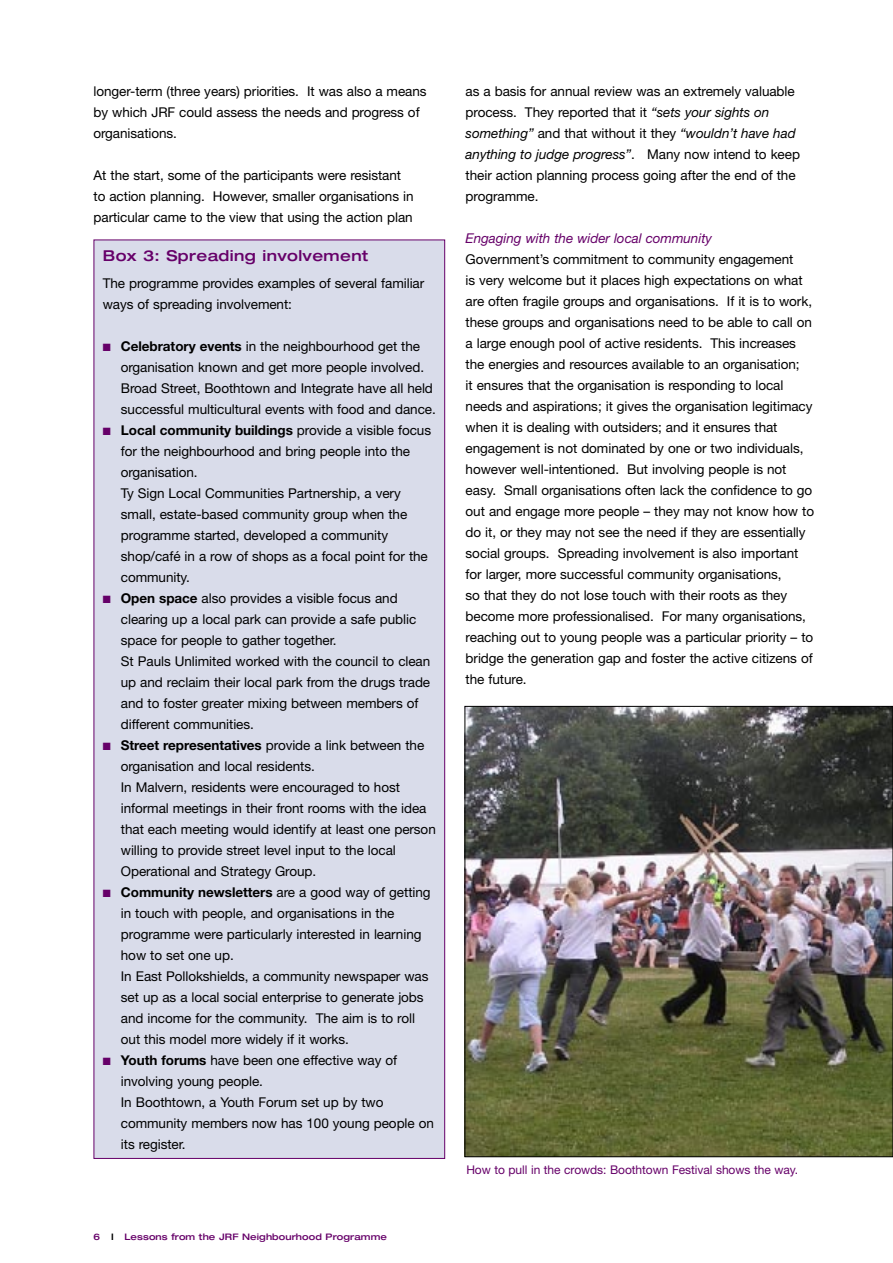
<style>
.page{position:relative;width:893px;height:1263px;background:#fff}
.page>*{position:absolute;margin:0;border:0;box-sizing:border-box;transform-origin:0 0}
.t1{font:500 expanded 15px "Helvetica Neue";letter-spacing:.025em;color:#660069}
.t2{font:13.5px/21px "Helvetica Neue";letter-spacing:-.005em;color:#000}
.t3{font:italic 13.5px "Helvetica Neue";letter-spacing:-.005em;color:#660069}
.t4{font:12px "Helvetica Neue";letter-spacing:-.005em;color:#660069}
.t5{font:500 expanded 9px "Helvetica Neue";letter-spacing:.01em;color:#660069}
.s1{color:#660069}
.s2{font-weight:700}
.s3{color:#000}
.s4{font-style:italic}
</style>
<div class="page">
<img style="left:467px;top:708px;width:424px;height:447px">
<div style="left:94px;top:240px;width:351px;height:918px;background:#d9dcea"></div>
<p class="t2" style="left:94px;top:80px;width:335px">longer-term (three years) priorities. It was also a means by which JRF could assess the needs and progress of organisations.</p>
<p class="t2" style="left:94px;top:164px;width:321px">At the start, some of the participants were resistant to action planning. However, smaller organisations in particular came to the view that using the action plan</p>
<p class="t1" style="left:103px;top:246px;width:267px">Box 3: Spreading involvement</p>
<p class="t2" style="left:103px;top:272px;width:323px">The programme provides examples of several familiar ways of spreading involvement:</p>
<p class="t2" style="left:121px;top:335px;width:316px;text-indent:-18px"><span class="s1">■</span> <span class="s2">Celebratory events</span> in the neighbourhood get the organisation known and get more people involved.<br>Broad Street, Boothtown and Integrate have all held successful multicultural events with food and dance.</p>
<p class="t2" style="left:121px;top:419px;width:312px;text-indent:-18px"><span class="s1">■</span> <span class="s2">Local community buildings</span> provide a visible focus for the neighbourhood and bring people into the organisation.<br>Ty Sign Local Communities Partnership, a very small, estate-based community group when the programme started, developed a community shop/café in a row of shops as a focal point for the community.</p>
<p class="t2" style="left:121px;top:587px;width:311px;text-indent:-18px"><span class="s1">■</span> <span class="s2">Open space</span> also provides a visible focus and clearing up a local park can provide a safe public space for people to gather together.<br>St Pauls Unlimited worked with the council to clean up and reclaim their local park from the drugs trade and to foster greater mixing between members of different communities.</p>
<p class="t2" style="left:121px;top:734px;width:316px;text-indent:-18px"><span class="s1">■</span> <span class="s2">Street representatives</span> provide a link between the organisation and local residents.<br>In Malvern, residents were encouraged to host informal meetings in their front rooms with the idea that each meeting would identify at least one person willing to provide street level input to the local Operational and Strategy Group.</p>
<p class="t2" style="left:121px;top:881px;width:311px;text-indent:-18px"><span class="s1">■</span> <span class="s2">Community newsletters</span> are a good way of getting in touch with people, and organisations in the programme were particularly interested in learning how to set one up.<br>In East Pollokshields, a community newspaper was set up as a local social enterprise to generate jobs and income for the community. The aim is to roll out this model more widely if it works.</p>
<p class="t2" style="left:121px;top:1049px;width:315px;text-indent:-18px"><span class="s1">■</span> <span class="s2">Youth forums</span> have been one effective way of involving young people.<br>In Boothtown, a Youth Forum set up by two community members now has 100 young people on its register.</p>
<p class="t5" style="left:94px;top:1231px;width:295px">6 <span class="s3">I</span> Lessons from the JRF Neighbourhood Programme</p>
<p class="t2" style="left:466px;top:80px;width:336px">as a basis for annual review was an extremely valuable process. They reported that it <span class="s4">“sets your sights on something”</span> and that without it they <span class="s4">“wouldn’t have had anything to judge progress”</span>. Many now intend to keep their action planning process going after the end of the programme.</p>
<p class="t3" style="left:466px;top:230px;width:248px">Engaging with the wider local community</p>
<p class="t2" style="left:466px;top:248px;width:350px">Government’s commitment to community engagement<br>is very welcome but it places high expectations on what are often fragile groups and organisations. If it is to work, these groups and organisations need to be able to call on a large enough pool of active residents. This increases the energies and resources available to an organisation;<br>it ensures that the organisation is responding to local needs and aspirations; it gives the organisation legitimacy when it is dealing with outsiders; and it ensures that engagement is not dominated by one or two individuals, however well-intentioned. But involving people is not easy. Small organisations often lack the confidence to go out and engage more people – they may not know how to do it, or they may not see the need if they are essentially social groups. Spreading involvement is also important for larger, more successful community organisations,<br>so that they do not lose touch with their roots as they become more professionalised. For many organisations, reaching out to young people was a particular priority – to bridge the generation gap and foster the active citizens of the future.</p>
<p class="t4" style="left:466px;top:1162px;width:333px">How to pull in the crowds: Boothtown Festival shows the way.</p>
</div>
